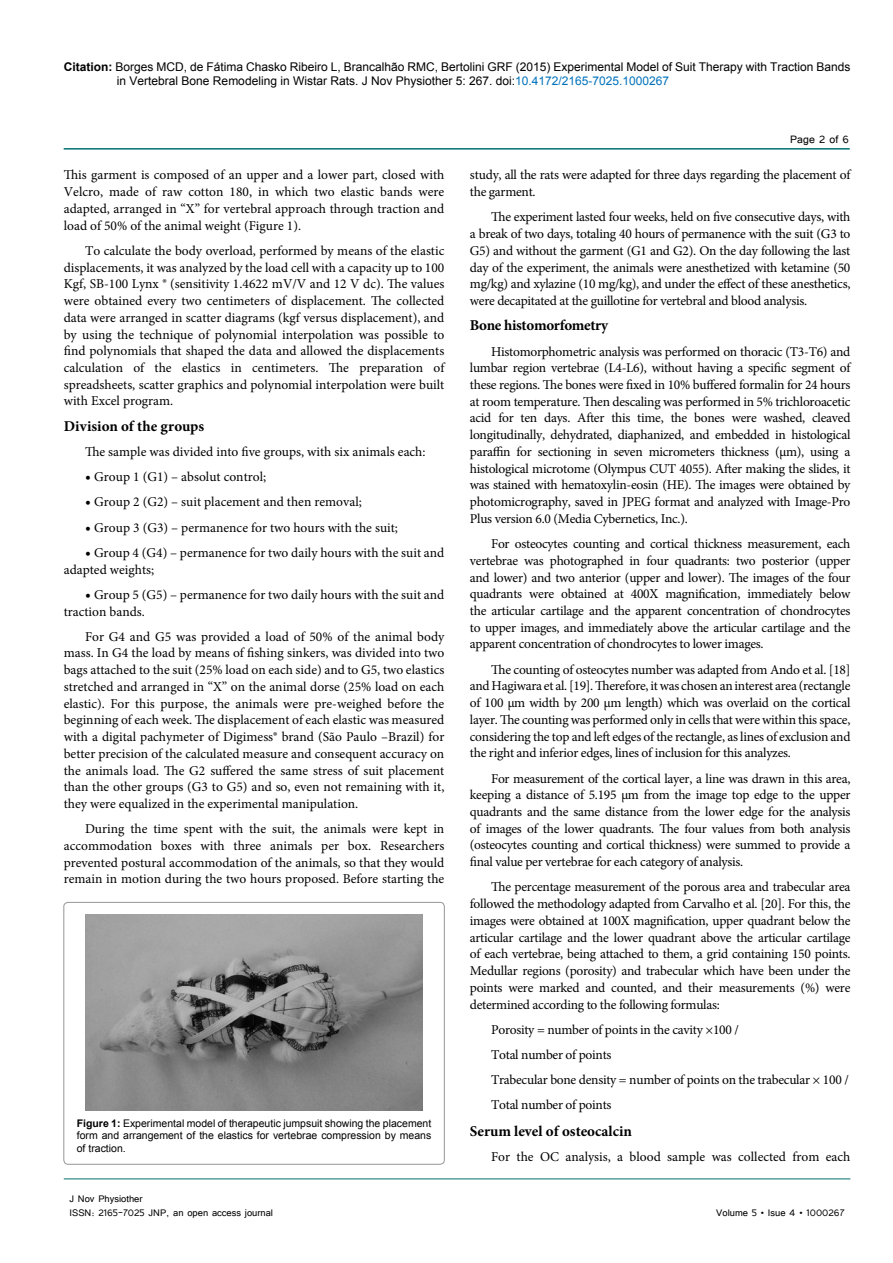
<style>
.page{position:relative;width:893px;height:1263px;background:#fff}
.page>*{position:absolute;margin:0;border:0;box-sizing:border-box;transform-origin:0 0}
.t1{font:700 15px "Minion Pro";color:#000}
.t2{font:700 15px "Minion Pro";letter-spacing:-.02em;color:#000}
.t3{font:13.5px/16.8px "Minion Pro";color:#000;text-align:justify}
.t4{font:13.5px/25.2px "Minion Pro";letter-spacing:-.02em;color:#000}
.t5{font:13.5px "Tunga";color:#000}
.t6{font:12px/14.4px "Arial";color:#000}
.t7{font:12px/14.4px "Tunga";color:#000}
.t8{font:10.5px/12.6px "Arial";color:#000;text-align:justify}
.s1{font-weight:700}
.s2{color:#0072bc}
.s3{font-size:15px}
</style>
<div class="page">
<hr style="left:64px;top:148px;width:786px;height:2px;background:#007071">
<hr style="left:64px;top:1179px;width:786px;height:1px;background:#007071">
<div style="left:64px;top:902px;width:380px;height:262px;border:1px solid #939598;border-radius:4px"></div>
<img style="left:86px;top:915px;width:336px;height:195px">
<p class="t6" style="left:117px;top:60px;width:735px;text-indent:-53px"><span class="s1">Citation:</span> Borges MCD, de Fátima Chasko Ribeiro L, Brancalhão RMC, Bertolini GRF (2015) Experimental Model of Suit Therapy with Traction Bands in Vertebral Bone Remodeling in Wistar Rats. J Nov Physiother 5: 267. doi:<span class="s2">10.4172/2165-7025.1000267</span></p>
<p class="t3" style="left:64px;top:167px;width:382px">This garment is composed of an upper and a lower part, closed with Velcro, made of raw cotton 180, in which two elastic bands were adapted, arranged in “X” for vertebral approach through traction and load of 50% of the animal weight (Figure 1).</p>
<p class="t3" style="left:64px;top:242px;width:382px;text-indent:21px">To calculate the body overload, performed by means of the elastic displacements, it was analyzed by the load cell with a capacity up to 100<br>Kgf, SB-100 Lynx ® (sensitivity 1.4622 mV/V and 12 V dc). The values were obtained every two centimeters of displacement. The collected data were arranged in scatter diagrams (kgf versus displacement), and by using the technique of polynomial interpolation was possible to find polynomials that shaped the data and allowed the displacements calculation of the elastics in centimeters. The preparation of spreadsheets, scatter graphics and polynomial interpolation were built with Excel program.</p>
<p class="t1" style="left:64px;top:415px;width:142px">Division of the groups</p>
<p class="t3" style="left:85px;top:443px;width:342px">The sample was divided into five groups, with six animals each:</p>
<p class="t3" style="left:85px;top:468px;width:183px"><span class="s3">•</span> Group 1 (G1) – absolut control;</p>
<p class="t3" style="left:85px;top:494px;width:278px"><span class="s3">•</span> Group 2 (G2) – suit placement and then removal;</p>
<p class="t3" style="left:85px;top:519px;width:314px"><span class="s3">•</span> Group 3 (G3) – permanence for two hours with the suit;</p>
<p class="t3" style="left:64px;top:544px;width:382px;text-indent:21px"><span class="s3">•</span> Group 4 (G4) – permanence for two daily hours with the suit and adapted weights;</p>
<p class="t3" style="left:64px;top:586px;width:382px;text-indent:21px"><span class="s3">•</span> Group 5 (G5) – permanence for two daily hours with the suit and traction bands.</p>
<p class="t3" style="left:64px;top:628px;width:382px;text-indent:21px">For G4 and G5 was provided a load of 50% of the animal body mass. In G4 the load by means of fishing sinkers, was divided into two bags attached to the suit (25% load on each side) and to G5, two elastics stretched and arranged in “X” on the animal dorse (25% load on each elastic). For this purpose, the animals were pre-weighed before the beginning of each week. The displacement of each elastic was measured with a digital pachymeter of Digimess® brand (São Paulo –Brazil) for better precision of the calculated measure and consequent accuracy on the animals load. The G2 suffered the same stress of suit placement than the other groups (G3 to G5) and so, even not remaining with it, they were equalized in the experimental manipulation.</p>
<p class="t3" style="left:64px;top:821px;width:382px;text-indent:21px">During the time spent with the suit, the animals were kept in accommodation boxes with three animals per box. Researchers prevented postural accommodation of the animals, so that they would remain in motion during the two hours proposed. Before starting the</p>
<p class="t8" style="left:77px;top:1117px;width:356px"><span class="s1">Figure 1:</span> Experimental model of therapeutic jumpsuit showing the placement form and arrangement of the elastics for vertebrae compression by means of traction.</p>
<p class="t7" style="left:70px;top:1190px;width:205px">J Nov Physiother<br>ISSN: 2165-7025 JNP, an open access journal</p>
<p class="t5" style="left:790px;top:131px;width:60px">Page 2 of 6</p>
<p class="t4" style="left:470px;top:167px;width:382px;line-height:16.8px">study, all the rats were adapted for three days regarding the placement of the garment.</p>
<p class="t3" style="left:470px;top:209px;width:382px;text-indent:21px">The experiment lasted four weeks, held on five consecutive days, with a break of two days, totaling 40 hours of permanence with the suit (G3 to G5) and without the garment (G1 and G2). On the day following the last day of the experiment, the animals were anesthetized with ketamine (50 mg/kg) and xylazine (10 mg/kg), and under the effect of these anesthetics, were decapitated at the guillotine for vertebral and blood analysis.</p>
<p class="t2" style="left:470px;top:315px;width:140px">Bone histomorfometry</p>
<p class="t3" style="left:470px;top:343px;width:382px;text-indent:21px">Histomorphometric analysis was performed on thoracic (T3-T6) and lumbar region vertebrae (L4-L6), without having a specific segment of these regions. The bones were fixed in 10% buffered formalin for 24 hours at room temperature. Then descaling was performed in 5% trichloroacetic acid for ten days. After this time, the bones were washed, cleaved longitudinally, dehydrated, diaphanized, and embedded in histological paraffin for sectioning in seven micrometers thickness (µm), using a histological microtome (Olympus CUT 4055). After making the slides, it was stained with hematoxylin-eosin (HE). The images were obtained by photomicrography, saved in JPEG format and analyzed with Image-Pro Plus version 6.0 (Media Cybernetics, Inc.).</p>
<p class="t3" style="left:470px;top:535px;width:382px;text-indent:21px">For osteocytes counting and cortical thickness measurement, each vertebrae was photographed in four quadrants: two posterior (upper and lower) and two anterior (upper and lower). The images of the four quadrants were obtained at 400X magnification, immediately below the articular cartilage and the apparent concentration of chondrocytes to upper images, and immediately above the articular cartilage and the apparent concentration of chondrocytes to lower images.</p>
<p class="t3" style="left:470px;top:661px;width:382px;text-indent:21px">The counting of osteocytes number was adapted from Ando et al. [18] and Hagiwara et al. [19]. Therefore, it was chosen an interest area (rectangle of 100 μm width by 200 μm length) which was overlaid on the cortical layer. The counting was performed only in cells that were within this space, considering the top and left edges of the rectangle, as lines of exclusion and the right and inferior edges, lines of inclusion for this analyzes.</p>
<p class="t3" style="left:470px;top:770px;width:382px;text-indent:21px">For measurement of the cortical layer, a line was drawn in this area, keeping a distance of 5.195 µm from the image top edge to the upper quadrants and the same distance from the lower edge for the analysis of images of the lower quadrants. The four values from both analysis (osteocytes counting and cortical thickness) were summed to provide a final value per vertebrae for each category of analysis.</p>
<p class="t3" style="left:470px;top:879px;width:382px;text-indent:21px">The percentage measurement of the porous area and trabecular area followed the methodology adapted from Carvalho et al. [20]. For this, the images were obtained at 100X magnification, upper quadrant below the articular cartilage and the lower quadrant above the articular cartilage of each vertebrae, being attached to them, a grid containing 150 points.<br>Medullar regions (porosity) and trabecular which have been under the points were marked and counted, and their measurements (%) were determined according to the following formulas:</p>
<p class="t4" style="left:491px;top:1017px;width:359px">Porosity = number of points in the cavity ×100 /<br>Total number of points<br>Trabecular bone density = number of points on the trabecular × 100 / Total number of points</p>
<p class="t1" style="left:470px;top:1120px;width:164px">Serum level of osteocalcin</p>
<p class="t3" style="left:491px;top:1148px;width:361px">For the OC analysis, a blood sample was collected from each</p>
<p class="t7" style="left:716px;top:1204px;width:130px">Volume 5 • Isue 4 • 1000267</p>
</div>
